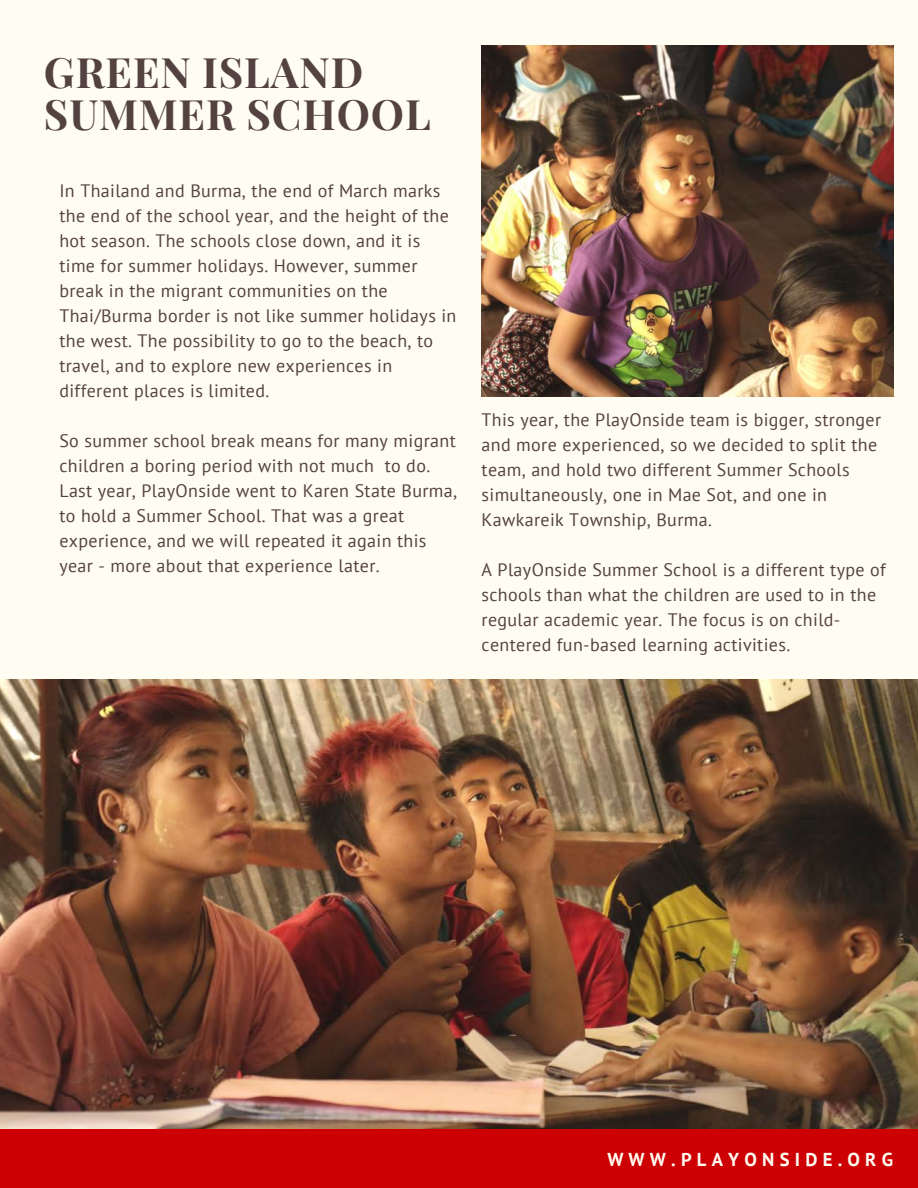
<style>
.page{position:relative;width:918px;height:1188px;background:#fffdf1}
.page>*{position:absolute;margin:0;border:0;box-sizing:border-box;transform-origin:0 0}
.t1{font:700 42px/42.3px "Playfair Display";letter-spacing:.02em;color:#544241}
.t2{font:700 18.6px "PT Sans";letter-spacing:.28em;color:#fffdf1}
.t3{font:18px/25px "PT Sans";letter-spacing:.02em;color:#544241}
</style>
<div class="page">
<img style="left:0;top:679px;width:918px;height:451px">
<div style="left:0;top:1130px;width:918px;height:58px;background:#cd0004"></div>
<img style="left:482px;top:46px;width:411px;height:351px">
<h1 class="t1" style="left:44px;top:49px;width:388px">GREEN ISLAND<br>SUMMER SCHOOL</h1>
<p class="t3" style="left:59px;top:178px;width:399px">In Thailand and Burma, the end of March marks the end of the school year, and the height of the hot season. The schools close down, and it is time for summer holidays. However, summer break in the migrant communities on the Thai/Burma border is not like summer holidays in the west. The possibility to go to the beach, to travel, and to explore new experiences in different places is limited.</p>
<p class="t3" style="left:59px;top:428px;width:399px">So summer school break means for many migrant children a boring period with not much to do.<br>Last year, PlayOnside went to Karen State Burma, to hold a Summer School. That was a great experience, and we will repeated it again this year - more about that experience later.</p>
<p class="t3" style="left:482px;top:407px;width:401px">This year, the PlayOnside team is bigger, stronger and more experienced, so we decided to split the team, and hold two different Summer Schools simultaneously, one in Mae Sot, and one in Kawkareik Township, Burma.</p>
<p class="t3" style="left:482px;top:557px;width:406px">A PlayOnside Summer School is a different type of schools than what the children are used to in the regular academic year. The focus is on child&shy;centered fun-based learning activities.</p>
<p class="t2" style="left:607px;top:1147px;width:287px">WWW.PLAYONSIDE.ORG</p>
</div>
